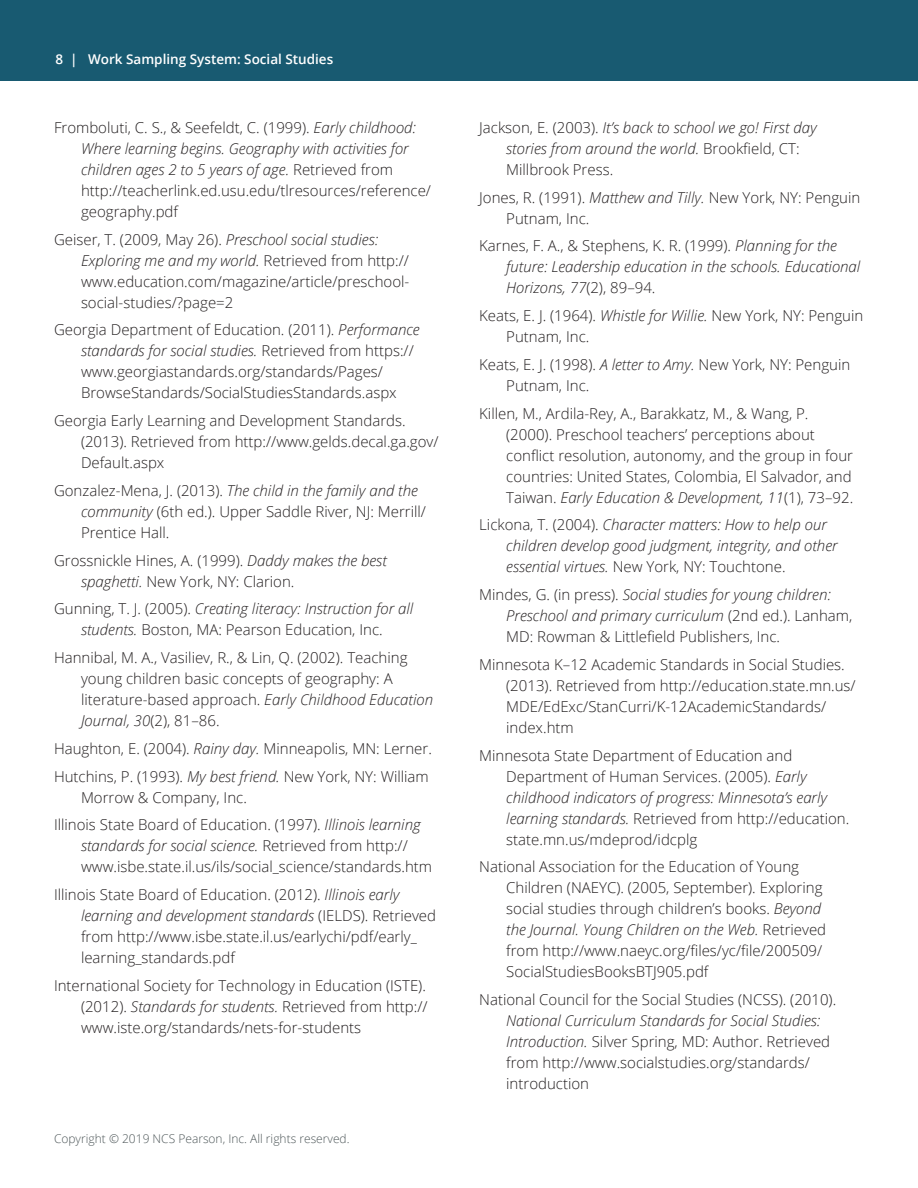
<style>
.page{position:relative;width:918px;height:1188px;background:#fff}
.page>*{position:absolute;margin:0;border:0;box-sizing:border-box;transform-origin:0 0}
.references{font:300 15px/21px "Open Sans";color:#231f20}
.references-2{font:italic 300 15px/21px "Open Sans";color:#231f20}
.t1{font:600 13.5px "Open Sans";color:#fff}
.t2{font:300 12px "Open Sans";color:#4e5759}
.s1{font-style:italic}
.s2{font-style:normal}
</style>
<div class="page">
<div style="left:0;top:0;width:918px;height:81px;background:#185a71"></div>
<p class="t1" style="left:55px;top:50px;width:279px">8 | Work Sampling System: Social Studies</p>
<p class="references" style="left:81px;top:117px;width:352px;text-indent:-27px">Fromboluti, C. S., &amp; Seefeldt, C. (1999). <span class="s1">Early childhood:<br>Where learning begins. Geography with activities for children ages 2 to 5 years of age.</span> Retrieved from http://teacherlink.ed.usu.edu/tlresources/reference/ geography.pdf</p>
<p class="references" style="left:81px;top:228px;width:330px;text-indent:-27px">Geiser, T. (2009, May 26). <span class="s1">Preschool social studies:<br>Exploring me and my world.</span> Retrieved from http:// www.education.com/magazine/article/preschool&shy;social-studies/?page=2</p>
<p class="references" style="left:81px;top:319px;width:340px;text-indent:-27px">Georgia Department of Education. (2011). <span class="s1">Performance standards for social studies.</span> Retrieved from https:// www.georgiastandards.org/standards/Pages/ BrowseStandards/SocialStudiesStandards.aspx</p>
<p class="references" style="left:81px;top:410px;width:359px;text-indent:-27px">Georgia Early Learning and Development Standards. (2013). Retrieved from http://www.gelds.decal.ga.gov/<br>Default.aspx</p>
<p class="references" style="left:81px;top:480px;width:347px;text-indent:-27px">Gonzalez-Mena, J. (2013). <span class="s1">The child in the family and the community</span> (6th ed.). Upper Saddle River, NJ: Merrill/<br>Prentice Hall.</p>
<p class="references" style="left:81px;top:549px;width:307px;text-indent:-27px">Grossnickle Hines, A. (1999). <span class="s1">Daddy makes the best spaghetti.</span> New York, NY: Clarion.</p>
<p class="references" style="left:54px;top:598px;width:361px;text-align:center">Gunning, T. J. (2005). <span class="s1">Creating literacy: Instruction for all students.</span> Boston, MA: Pearson Education, Inc.</p>
<p class="references" style="left:81px;top:647px;width:354px;text-indent:-27px">Hannibal, M. A., Vasiliev, R., &amp; Lin, Q. (2002). Teaching young children basic concepts of geography: A literature-based approach. <span class="s1">Early Childhood Education Journal, 30</span>(2), 81–86.</p>
<p class="references" style="left:54px;top:738px;width:379px">Haughton, E. (2004). <span class="s1">Rainy day.</span> Minneapolis, MN: Lerner.</p>
<p class="references" style="left:81px;top:765px;width:349px;text-indent:-27px">Hutchins, P. (1993). <span class="s1">My best friend.</span> New York, NY: William<br>Morrow &amp; Company, Inc.</p>
<p class="references" style="left:81px;top:814px;width:353px;text-indent:-27px">Illinois State Board of Education. (1997). <span class="s1">Illinois learning standards for social science.</span> Retrieved from http:// www.isbe.state.il.us/ils/social_science/standards.htm</p>
<p class="references" style="left:81px;top:884px;width:357px;text-indent:-27px">Illinois State Board of Education. (2012). <span class="s1">Illinois early learning and development standards</span> (IELDS). Retrieved from http://www.isbe.state.il.us/earlychi/pdf/early_ learning_standards.pdf</p>
<p class="references" style="left:81px;top:975px;width:348px;text-align:justify;text-indent:-27px">International Society for Technology in Education (ISTE). (2012). <span class="s1">Standards for students.</span> Retrieved from http:// www.iste.org/standards/nets-for-students</p>
<p class="t2" style="left:54px;top:1131px;width:297px">Copyright © 2019 NCS Pearson, Inc. All rights reserved.</p>
<p class="references-2" style="left:506px;top:117px;width:312px;text-indent:-27px"><span class="s2">Jackson, E. (2003).</span> It’s back to school we go! First day stories from around the world. <span class="s2">Brookfield, CT:<br>Millbrook Press.</span></p>
<p class="references" style="left:506px;top:186px;width:356px;text-indent:-27px">Jones, R. (1991). <span class="s1">Matthew and Tilly.</span> New York, NY: Penguin<br>Putnam, Inc.</p>
<p class="references-2" style="left:506px;top:235px;width:356px;text-indent:-27px"><span class="s2">Karnes, F. A., &amp; Stephens, K. R. (1999).</span> Planning for the future: Leadership education in the schools. Educational<br>Horizons, 77<span class="s2">(2), 89–94.</span></p>
<p class="references" style="left:506px;top:305px;width:359px;text-indent:-27px">Keats, E. J. (1964). <span class="s1">Whistle for Willie.</span> New York, NY: Penguin<br>Putnam, Inc.</p>
<p class="references" style="left:506px;top:354px;width:346px;text-indent:-27px">Keats, E. J. (1998). <span class="s1">A letter to Amy.</span> New York, NY: Penguin<br>Putnam, Inc.</p>
<p class="references" style="left:506px;top:402px;width:349px;text-indent:-27px">Killen, M., Ardila-Rey, A., Barakkatz, M., &amp; Wang, P. (2000). Preschool teachers’ perceptions about conflict resolution, autonomy, and the group in four countries: United States, Colombia, El Salvador, and Taiwan. <span class="s1">Early Education &amp; Development, 11</span>(1), 73–92.</p>
<p class="references-2" style="left:506px;top:514px;width:333px;text-indent:-27px"><span class="s2">Lickona, T. (2004).</span> Character matters: How to help our children develop good judgment, integrity, and other essential virtues. <span class="s2">New York, NY: Touchtone.</span></p>
<p class="references" style="left:506px;top:584px;width:348px;text-indent:-27px">Mindes, G. (in press). <span class="s1">Social studies for young children:<br>Preschool and primary curriculum</span> (2nd ed.). Lanham,<br>MD: Rowman &amp; Littlefield Publishers, Inc.</p>
<p class="references" style="left:506px;top:654px;width:351px;text-indent:-27px">Minnesota K–12 Academic Standards in Social Studies. (2013). Retrieved from http://education.state.mn.us/ MDE/EdExc/StanCurri/K-12AcademicStandards/ index.htm</p>
<p class="references" style="left:506px;top:744px;width:345px;text-indent:-27px">Minnesota State Department of Education and Department of Human Services. (2005). <span class="s1">Early childhood indicators of progress: Minnesota’s early learning standards.</span> Retrieved from http://education. state.mn.us/mdeprod/idcplg</p>
<p class="references" style="left:506px;top:856px;width:321px;text-indent:-27px">National Association for the Education of Young Children (NAEYC). (2005, September). Exploring social studies through children’s books. <span class="s1">Beyond the Journal. Young Children on the Web.</span> Retrieved from http://www.naeyc.org/files/yc/file/200509/ SocialStudiesBooksBTJ905.pdf</p>
<p class="references" style="left:506px;top:989px;width:332px;text-indent:-27px">National Council for the Social Studies (NCSS). (2010).<br><span class="s1">National Curriculum Standards for Social Studies:<br>Introduction.</span> Silver Spring, MD: Author. Retrieved from http://www.socialstudies.org/standards/ introduction</p>
</div>
